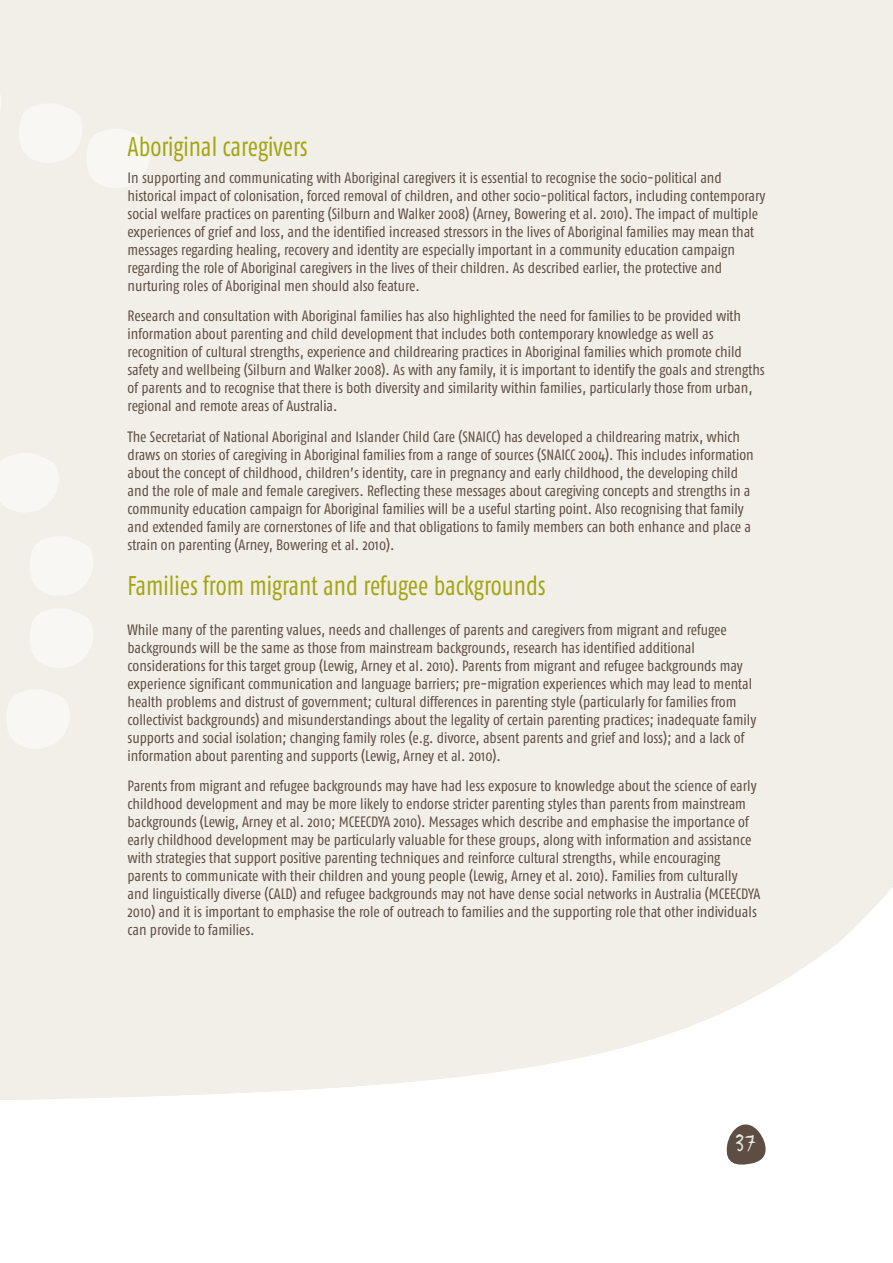
<style>
.page{position:relative;width:893px;height:1263px;background:#fff}
.page>*{position:absolute;margin:0;border:0;box-sizing:border-box;transform-origin:0 0}
.t1{font:27px "Fago Co";letter-spacing:-.005em;color:#a3a510;scale:.9 1}
.t2{font:22.5px "Violation";color:#ecebe8}
.t3{font:15px/18px "Fago Co";color:#5e4d42}
</style>
<div class="page">
<div style="left:0;top:0;width:893px;height:1100px;background:#f2efe9"></div>
<svg style="left:726px;top:1124px;width:40px;height:41px"></svg>
<svg style="left:0;top:73px;width:3px;height:67px"></svg>
<svg style="left:11px;top:101px;width:141px;height:92px"></svg>
<svg style="left:0;top:450px;width:61px;height:67px"></svg>
<svg style="left:22px;top:533px;width:73px;height:140px"></svg>
<svg style="left:0;top:686px;width:72px;height:67px"></svg>
<h1 class="t1" style="left:128px;top:131px;width:202px">Aboriginal caregivers</h1>
<p class="t3" style="left:128px;top:168px;width:639px">In supporting and communicating with Aboriginal caregivers it is essential to recognise the socio-political and historical impact of colonisation, forced removal of children, and other socio-political factors, including contemporary social welfare practices on parenting (Silburn and Walker 2008) (Arney, Bowering et al. 2010). The impact of multiple experiences of grief and loss, and the identified increased stressors in the lives of Aboriginal families may mean that messages regarding healing, recovery and identity are especially important in a community education campaign regarding the role of Aboriginal caregivers in the lives of their children. As described earlier, the protective and nurturing roles of Aboriginal men should also feature.</p>
<p class="t3" style="left:128px;top:307px;width:639px">Research and consultation with Aboriginal families has also highlighted the need for families to be provided with information about parenting and child development that includes both contemporary knowledge as well as recognition of cultural strengths, experience and childrearing practices in Aboriginal families which promote child safety and wellbeing (Silburn and Walker 2008). As with any family, it is important to identify the goals and strengths of parents and to recognise that there is both diversity and similarity within families, particularly those from urban, regional and remote areas of Australia.</p>
<p class="t3" style="left:128px;top:428px;width:628px">The Secretariat of National Aboriginal and Islander Child Care (SNAICC) has developed a childrearing matrix, which draws on stories of caregiving in Aboriginal families from a range of sources (SNAICC 2004). This includes information about the concept of childhood, children’s identity, care in pregnancy and early childhood, the developing child and the role of male and female caregivers. Reflecting these messages about caregiving concepts and strengths in a community education campaign for Aboriginal families will be a useful starting point. Also recognising that family and extended family are cornerstones of life and that obligations to family members can both enhance and place a strain on parenting (Arney, Bowering et al. 2010).</p>
<h1 class="t1" style="left:128px;top:570px;width:466px">Families from migrant and refugee backgrounds</h1>
<p class="t3" style="left:128px;top:620px;width:630px">While many of the parenting values, needs and challenges of parents and caregivers from migrant and refugee backgrounds will be the same as those from mainstream backgrounds, research has identified additional considerations for this target group (Lewig, Arney et al. 2010). Parents from migrant and refugee backgrounds may experience significant communication and language barriers; pre-migration experiences which may lead to mental health problems and distrust of government; cultural differences in parenting style (particularly for families from collectivist backgrounds) and misunderstandings about the legality of certain parenting practices; inadequate family supports and social isolation; changing family roles (e.g. divorce, absent parents and grief and loss); and a lack of information about parenting and supports (Lewig, Arney et al. 2010).</p>
<p class="t3" style="left:128px;top:777px;width:634px">Parents from migrant and refugee backgrounds may have had less exposure to knowledge about the science of early childhood development and may be more likely to endorse stricter parenting styles than parents from mainstream backgrounds (Lewig, Arney et al. 2010; MCEECDYA 2010). Messages which describe and emphasise the importance of early childhood development may be particularly valuable for these groups, along with information and assistance with strategies that support positive parenting techniques and reinforce cultural strengths, while encouraging parents to communicate with their children and young people (Lewig, Arney et al. 2010). Families from culturally and linguistically diverse (CALD) and refugee backgrounds may not have dense social networks in Australia (MCEECDYA 2010) and it is important to emphasise the role of outreach to families and the supporting role that other individuals can provide to families.</p>
<h2 class="t2" style="left:735px;top:1130px;width:24px">37</h2>
</div>
